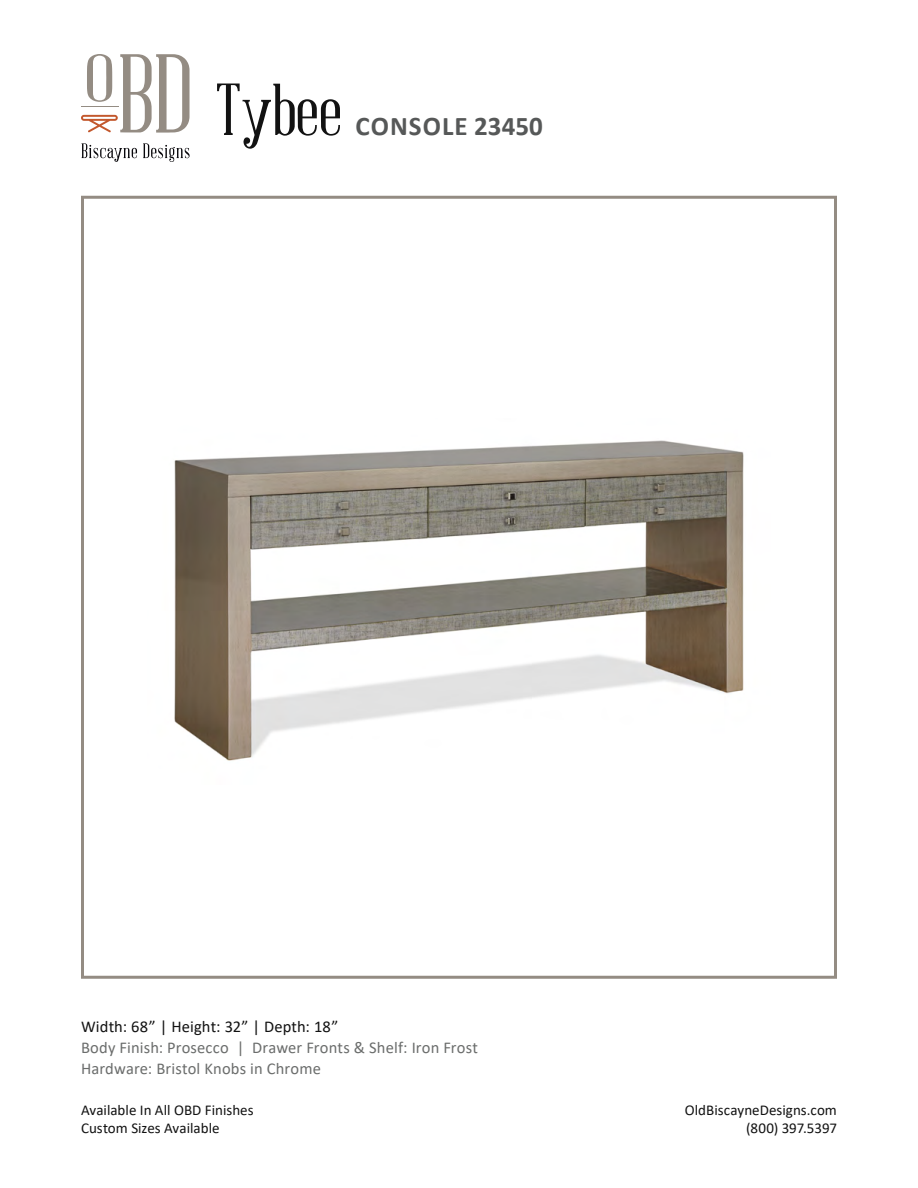
<style>
.page{position:relative;width:918px;height:1188px;background:#fff}
.page>*{position:absolute;margin:0;border:0;box-sizing:border-box;transform-origin:0 0}
.t1{font:72px "Abraham Lincoln";color:#121212}
.t2{font:700 27px "Calibri";letter-spacing:.035em;color:#565858}
.t3{font:16.5px/21px "Calibri";letter-spacing:.01em;color:#6b6d6c}
.t4{font:16.5px "Calibri";letter-spacing:.01em;color:#121212}
.t5{font:15px "Calibri";color:#121212}
</style>
<div class="page">
<svg style="left:82px;top:143px;width:55px;height:19px"></svg>
<svg style="left:143px;top:143px;width:47px;height:19px"></svg>
<svg style="left:81px;top:54px;width:109px;height:79px"></svg>
<img style="left:174px;top:440px;width:570px;height:321px">
<div style="left:81px;top:196px;width:756px;height:783px;border:3px solid #948c83"></div>
<h1 class="t1" style="left:216px;top:72px;width:128px">Tybee</h1>
<h2 class="t2" style="left:356px;top:107px;width:189px">CONSOLE 23450</h2>
<p class="t4" style="left:81px;top:1015px;width:259px">Width: 68” | Height: 32” | Depth: 18”</p>
<p class="t3" style="left:81px;top:1036px;width:398px">Body Finish: Prosecco | Drawer Fronts &amp; Shelf: Iron Frost<br>Hardware: Bristol Knobs in Chrome</p>
<p class="t5" style="left:81px;top:1100px;width:174px">Available In All OBD Finishes</p>
<p class="t5" style="left:685px;top:1100px;width:154px">OldBiscayneDesigns.com</p>
<p class="t5" style="left:81px;top:1118px;width:140px">Custom Sizes Available</p>
<p class="t5" style="left:746px;top:1118px;width:92px">(800) 397.5397</p>
</div>
